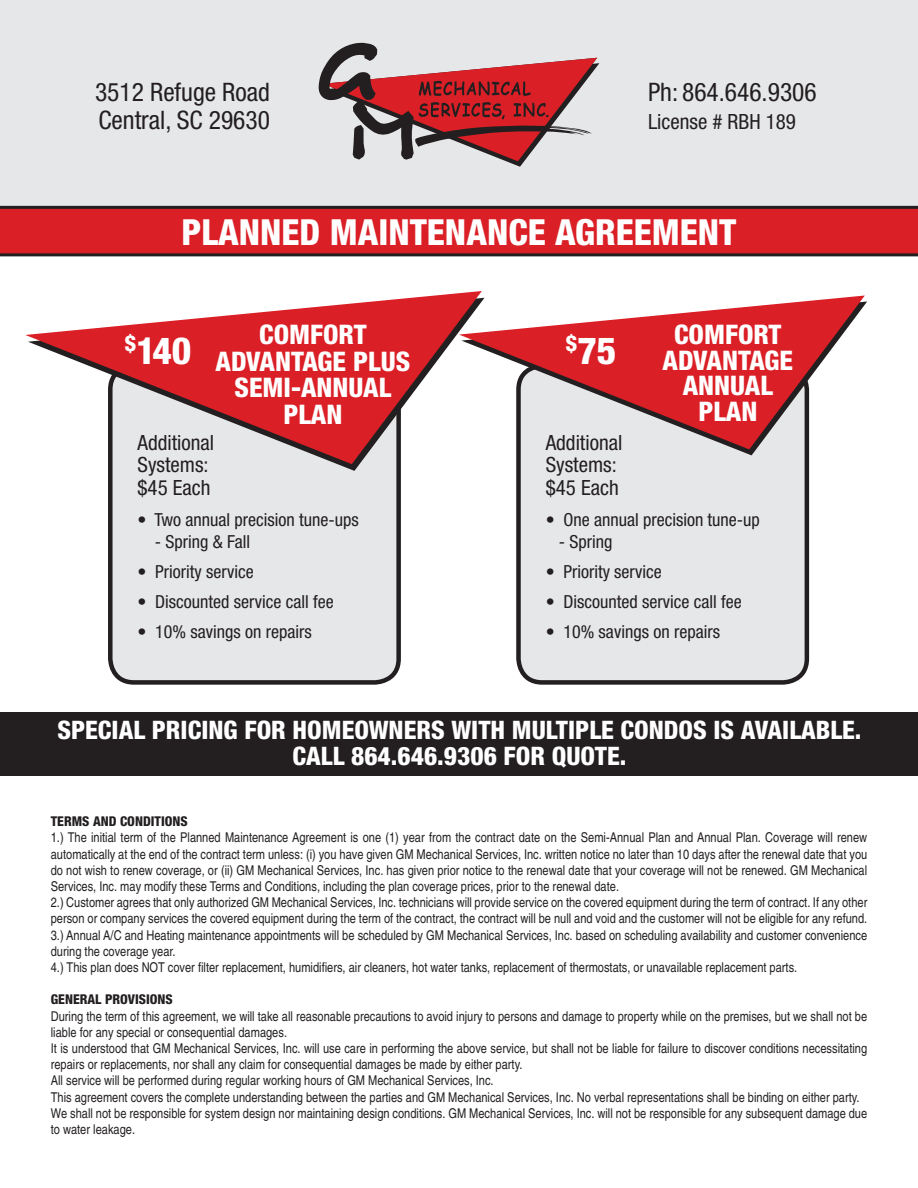
<style>
.page{position:relative;width:918px;height:1188px;background:#fff}
.page>*{position:absolute;margin:0;border:0;box-sizing:border-box;transform-origin:0 0}
.t1{font:800 condensed 37.5px "Helvetica Neue";color:#fff}
.t2{font:800 condensed 36px "Helvetica Neue";color:#fff}
.t3{font:800 condensed 27px/26.5px "Helvetica Neue";color:#fff;text-align:center}
.t4{font:800 condensed 25.5px/25.5px "Helvetica Neue";color:#fff;text-align:center}
.t5{font:condensed 25.5px/28.5px "Helvetica Neue";color:#231f20}
.t6{font:condensed 21px/22.5px "Helvetica Neue";color:#231f20}
.t7{font:condensed 18px "Helvetica Neue";color:#231f20}
.t8{font:condensed 13.5px/16.2px "Helvetica";color:#231f20}
.t9{font:800 condensed 13.5px "Helvetica Neue";color:#231f20}
</style>
<div class="page">
<div style="left:0;top:712px;width:918px;height:63px;background:#231f20"></div>
<div style="left:0;top:0;width:918px;height:220px;background:#e6e7e9"></div>
<svg style="left:0;top:206px;width:918px;height:50px;background:#c51f25"></svg>
<svg style="left:319px;top:43px;width:280px;height:124px"></svg>
<div style="left:110px;top:366px;width:289px;height:316px;background:#e6e7e9;border-radius:24px"></div>
<div style="left:108px;top:364px;width:293px;height:321px;border:4px solid #231f20;border-radius:24px"></div>
<svg style="left:25px;top:291px;width:457px;height:173px;fill:#da1f26"></svg>
<div style="left:518px;top:366px;width:289px;height:316px;background:#e6e7e9;border-radius:24px"></div>
<div style="left:516px;top:364px;width:293px;height:321px;border:4px solid #231f20;border-radius:24px"></div>
<svg style="left:461px;top:302px;width:406px;height:153px"></svg>
<svg style="left:459px;top:296px;width:406px;height:153px;fill:#da1f26"></svg>
<h3 class="t5" style="left:95px;top:77px;width:176px">3512 Refuge Road<br>Central, SC 29630</h3>
<h3 class="t5" style="left:648px;top:78px;width:170px">Ph: 864.646.9306</h3>
<h3 class="t6" style="left:648px;top:110px;width:149px">License # RBH 189</h3>
<h2 class="t2" style="left:182px;top:210px;width:556px">PLANNED MAINTENANCE AGREEMENT</h2>
<h1 class="t1" style="left:125px;top:327px;width:68px"><sup>$</sup>140</h1>
<h3 class="t3" style="left:216px;top:321px;width:196px">COMFORT<br>ADVANTAGE PLUS<br>SEMI-ANNUAL<br>PLAN</h3>
<h3 class="t6" style="left:138px;top:431px;width:78px">Additional<br>Systems: $45 Each</h3>
<h3 class="t7" style="left:138px;top:509px;width:223px">• Two annual precision tune-ups</h3>
<h3 class="t7" style="left:155px;top:532px;width:97px">- Spring &amp; Fall</h3>
<h3 class="t7" style="left:138px;top:562px;width:118px">• Priority service</h3>
<h3 class="t7" style="left:138px;top:592px;width:198px">• Discounted service call fee</h3>
<h3 class="t7" style="left:138px;top:622px;width:176px">• 10% savings on repairs</h3>
<h1 class="t1" style="left:566px;top:327px;width:52px"><sup>$</sup>75</h1>
<h3 class="t6" style="left:546px;top:431px;width:78px">Additional<br>Systems: $45 Each</h3>
<h3 class="t3" style="left:663px;top:321px;width:132px;line-height:25.5px">COMFORT<br>ADVANTAGE<br>ANNUAL<br>PLAN</h3>
<h3 class="t7" style="left:546px;top:509px;width:216px">• One annual precision tune-up</h3>
<h3 class="t7" style="left:559px;top:532px;width:55px">- Spring</h3>
<h3 class="t7" style="left:546px;top:562px;width:118px">• Priority service</h3>
<h3 class="t7" style="left:546px;top:592px;width:198px">• Discounted service call fee</h3>
<h3 class="t7" style="left:546px;top:622px;width:176px">• 10% savings on repairs</h3>
<h3 class="t4" style="left:57px;top:717px;width:806px">SPECIAL PRICING FOR HOMEOWNERS WITH MULTIPLE CONDOS IS AVAILABLE.<br>CALL 864.646.9306 FOR QUOTE.</h3>
<p class="t9" style="left:51px;top:813px;width:138px">TERMS AND CONDITIONS</p>
<p class="t8" style="left:51px;top:830px;width:818px">1.) The initial term of the Planned Maintenance Agreement is one (1) year from the contract date on the Semi-Annual Plan and Annual Plan. Coverage will renew automatically at the end of the contract term unless: (i) you have given GM Mechanical Services, Inc. written notice no later than 10 days after the renewal date that you do not wish to renew coverage, or (ii) GM Mechanical Services, Inc. has given prior notice to the renewal date that your coverage will not be renewed. GM Mechanical Services, Inc. may modify these Terms and Conditions, including the plan coverage prices, prior to the renewal date.<br>2.) Customer agrees that only authorized GM Mechanical Services, Inc. technicians will provide service on the covered equipment during the term of contract. If any other person or company services the covered equipment during the term of the contract, the contract will be null and void and the customer will not be eligible for any refund.<br>3.) Annual A/C and Heating maintenance appointments will be scheduled by GM Mechanical Services, Inc. based on scheduling availability and customer convenience during the coverage year.<br>4.) This plan does NOT cover filter replacement, humidifiers, air cleaners, hot water tanks, replacement of thermostats, or unavailable replacement parts.</p>
<p class="t9" style="left:51px;top:991px;width:124px">GENERAL PROVISIONS</p>
<p class="t8" style="left:51px;top:1008px;width:818px">During the term of this agreement, we will take all reasonable precautions to avoid injury to persons and damage to property while on the premises, but we shall not be liable for any special or consequential damages.<br>It is understood that GM Mechanical Services, Inc. will use care in performing the above service, but shall not be liable for failure to discover conditions necessitating repairs or replacements, nor shall any claim for consequential damages be made by either party.<br>All service will be performed during regular working hours of GM Mechanical Services, Inc.<br>This agreement covers the complete understanding between the parties and GM Mechanical Services, Inc. No verbal representations shall be binding on either party.<br>We shall not be responsible for system design nor maintaining design conditions. GM Mechanical Services, Inc. will not be responsible for any subsequent damage due to water leakage.</p>
</div>
